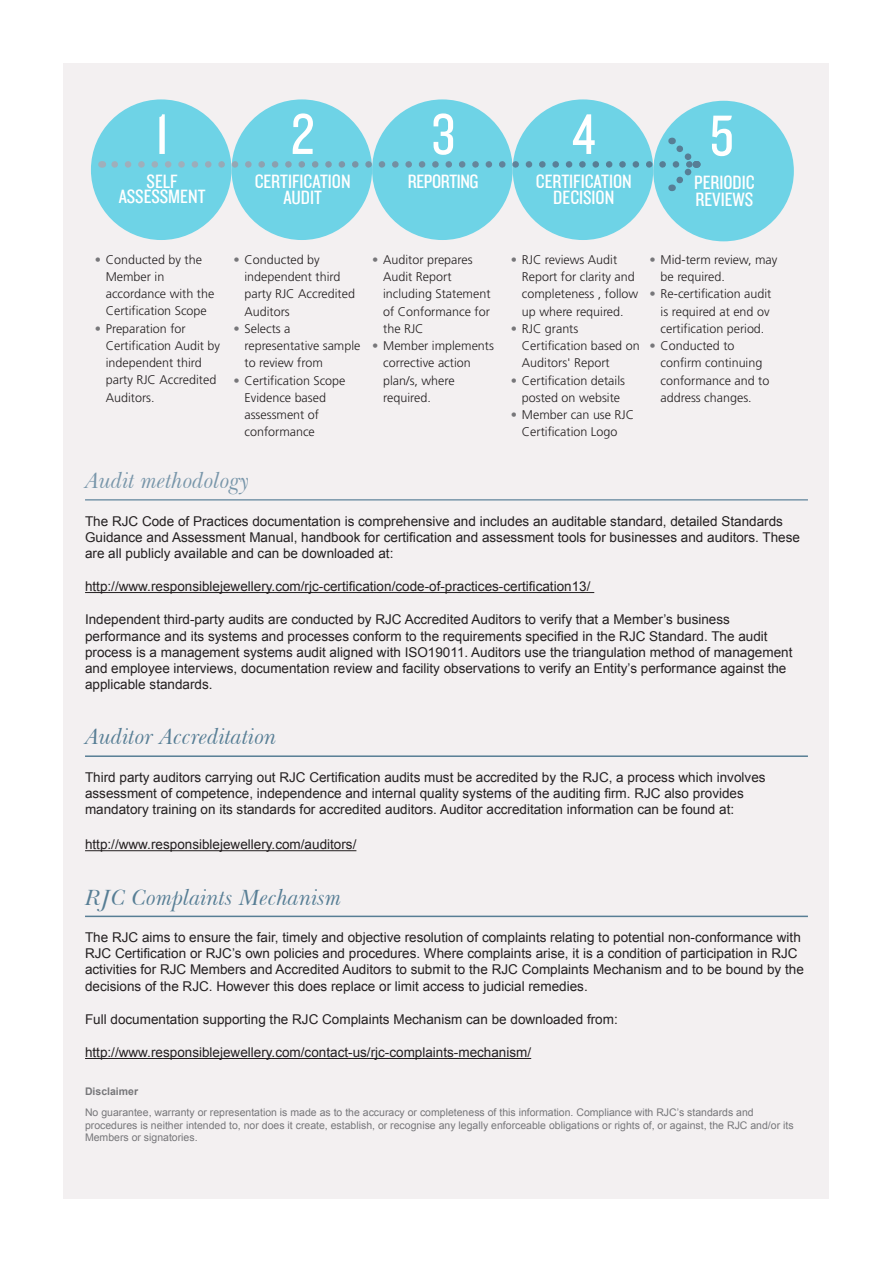
<style>
.page{position:relative;width:893px;height:1263px;background:#fff}
.page>*{position:absolute;margin:0;border:0;box-sizing:border-box;transform-origin:0 0}
.t1{font:59.55px "Knockout HTF29 Junior Liteweight";color:#fff}
.heading{font:italic 22.5px "Baskerville BT";color:#577e95}
.heading-2{font:italic 22.5px "Baskerville BT";color:#7896aa}
.t2{font:19.8px/16.5px "Knockout HTF29 Junior Liteweight";color:#fff;text-align:center}
.t3{font:19.8px "Knockout HTF29 Junior Liteweight";letter-spacing:-.02em;color:#fff}
.t4{font:13.5px/16.2px "Arial";color:#231f20}
.t5{font:300 12.6px/17.2px "Frutiger";color:#231f20}
.t6{font:10.5px/12.6px "Arial";color:#77777a}
.t7{font:700 10.5px "Arial";color:#77777a}
.s1{color:#77777a}
</style>
<div class="page">
<div style="left:64px;top:64px;width:765px;height:1135px;background:#f3f0f1"></div>
<hr style="left:85px;top:499px;width:723px;height:2px;background:#7896aa">
<hr style="left:85px;top:592px;width:509px;height:1px;background:#231f20">
<hr style="left:85px;top:755px;width:723px;height:2px;background:#577e95">
<hr style="left:85px;top:850px;width:271px;height:1px;background:#231f20">
<hr style="left:85px;top:916px;width:723px;height:1px;background:#577e95">
<hr style="left:85px;top:1058px;width:446px;height:1px;background:#231f20">
<div style="left:653px;top:101px;width:141px;height:140px;background:#6ed3e6;border-radius:50%"></div>
<div style="left:91px;top:99px;width:140px;height:141px;background:#6ed3e6;border-radius:50%"></div>
<div style="left:231px;top:99px;width:141px;height:141px;background:#6ed3e6;border-radius:50%"></div>
<div style="left:372px;top:99px;width:141px;height:141px;background:#6ed3e6;border-radius:50%"></div>
<div style="left:513px;top:99px;width:140px;height:141px;background:#6ed3e6;border-radius:50%"></div>
<svg style="left:115px;top:138px;width:586px;height:53px"></svg>
<p class="t1" style="left:155px;top:104px;width:15px">1</p>
<p class="t1" style="left:291px;top:104px;width:25px">2</p>
<p class="t1" style="left:431px;top:104px;width:25px">3</p>
<p class="t1" style="left:572px;top:104px;width:25px">4</p>
<p class="t1" style="left:710px;top:105px;width:26px">5</p>
<p class="t2" style="left:255px;top:174px;width:97px">CERTIFICATION<br>AUDIT</p>
<p class="t3" style="left:408px;top:171px;width:72px">REPORTING</p>
<p class="t2" style="left:536px;top:174px;width:97px">CERTIFICATION<br>DECISION</p>
<p class="t2" style="left:694px;top:175px;width:62px;text-align:left">PERIODIC<br>REVIEWS</p>
<p class="t2" style="left:119px;top:174px;width:88px;line-height:14.9px">SELF<br>ASSESSMENT</p>
<p class="t5" style="left:106px;top:251px;width:110px;text-indent:-11px"><span class="s1">•</span> Conducted by the<br>Member in accordance with the<br>Certification Scope</p>
<p class="t5" style="left:106px;top:320px;width:116px;text-indent:-11px"><span class="s1">•</span> Preparation for<br>Certification Audit by independent third party RJC Accredited<br>Auditors.</p>
<p class="t5" style="left:244px;top:251px;width:112px;text-indent:-11px"><span class="s1">•</span> Conducted by independent third party RJC Accredited<br>Auditors</p>
<p class="t5" style="left:244px;top:320px;width:117px;text-indent:-11px"><span class="s1">•</span> Selects a representative sample to review from</p>
<p class="t5" style="left:244px;top:372px;width:103px;text-indent:-11px"><span class="s1">•</span> Certification Scope<br>Evidence based assessment of conformance</p>
<p class="t5" style="left:383px;top:251px;width:109px;text-indent:-11px"><span class="s1">•</span> Auditor prepares<br>Audit Report including Statement of Conformance for the RJC</p>
<p class="t5" style="left:383px;top:337px;width:112px;text-indent:-11px"><span class="s1">•</span> Member implements corrective action plan/s, where required.</p>
<p class="t5" style="left:522px;top:251px;width:118px;text-indent:-11px"><span class="s1">•</span> RJC reviews Audit<br>Report for clarity and completeness , follow up where required.</p>
<p class="t5" style="left:522px;top:320px;width:119px;text-indent:-11px"><span class="s1">•</span> RJC grants<br>Certification based on<br>Auditors' Report</p>
<p class="t5" style="left:511px;top:372px;width:116px;text-align:center"><span class="s1">•</span> Certification details posted on website</p>
<p class="t5" style="left:511px;top:406px;width:125px;text-align:center"><span class="s1">•</span> Member can use RJC<br>Certification Logo</p>
<p class="t5" style="left:661px;top:251px;width:118px;text-indent:-11px"><span class="s1">•</span> Mid-term review, may be required.</p>
<p class="t5" style="left:661px;top:285px;width:112px;text-indent:-11px"><span class="s1">•</span> Re-certification audit is required at end ov certification period.</p>
<p class="t5" style="left:661px;top:337px;width:110px;text-indent:-11px"><span class="s1">•</span> Conducted to confirm continuing conformance and to address changes.</p>
<p class="heading-2" style="left:85px;top:467px;width:166px">Audit methodology</p>
<p class="t4" style="left:85px;top:513px;width:716px">The RJC Code of Practices documentation is comprehensive and includes an auditable standard, detailed Standards<br>Guidance and Assessment Manual, handbook for certification and assessment tools for businesses and auditors. These are all publicly available and can be downloaded at:</p>
<p class="t4" style="left:85px;top:578px;width:507px">http://www.responsiblejewellery.com/rjc-certification/code-of-practices-certification13/</p>
<p class="t4" style="left:85px;top:612px;width:709px">Independent third-party audits are conducted by RJC Accredited Auditors to verify that a Member’s business performance and its systems and processes conform to the requirements specified in the RJC Standard. The audit process is a management systems audit aligned with ISO19011. Auditors use the triangulation method of management and employee interviews, documentation review and facility observations to verify an Entity’s performance against the applicable standards.</p>
<p class="heading" style="left:85px;top:723px;width:193px">Auditor Accreditation</p>
<p class="t4" style="left:85px;top:769px;width:682px">Third party auditors carrying out RJC Certification audits must be accredited by the RJC, a process which involves assessment of competence, independence and internal quality systems of the auditing firm. RJC also provides mandatory training on its standards for accredited auditors. Auditor accreditation information can be found at:</p>
<p class="t4" style="left:85px;top:836px;width:273px">http://www.responsiblejewellery.com/auditors/</p>
<p class="heading" style="left:85px;top:883px;width:258px">RJC Complaints Mechanism</p>
<p class="t4" style="left:85px;top:929px;width:720px">The RJC aims to ensure the fair, timely and objective resolution of complaints relating to potential non-conformance with RJC Certification or RJC’s own policies and procedures. Where complaints arise, it is a condition of participation in RJC activities for RJC Members and Accredited Auditors to submit to the RJC Complaints Mechanism and to be bound by the decisions of the RJC. However this does replace or limit access to judicial remedies.</p>
<p class="t4" style="left:85px;top:1011px;width:534px">Full documentation supporting the RJC Complaints Mechanism can be downloaded from:</p>
<p class="t4" style="left:85px;top:1044px;width:448px">http://www.responsiblejewellery.com/contact-us/rjc-complaints-mechanism/</p>
<p class="t7" style="left:85px;top:1084px;width:55px">Disclaimer</p>
<p class="t6" style="left:85px;top:1106px;width:710px">No guarantee, warranty or representation is made as to the accuracy or completeness of this information. Compliance with RJC’s standards and procedures is neither intended to, nor does it create, establish, or recognise any legally enforceable obligations or rights of, or against, the RJC and/or its<br>Members or signatories.</p>
</div>
